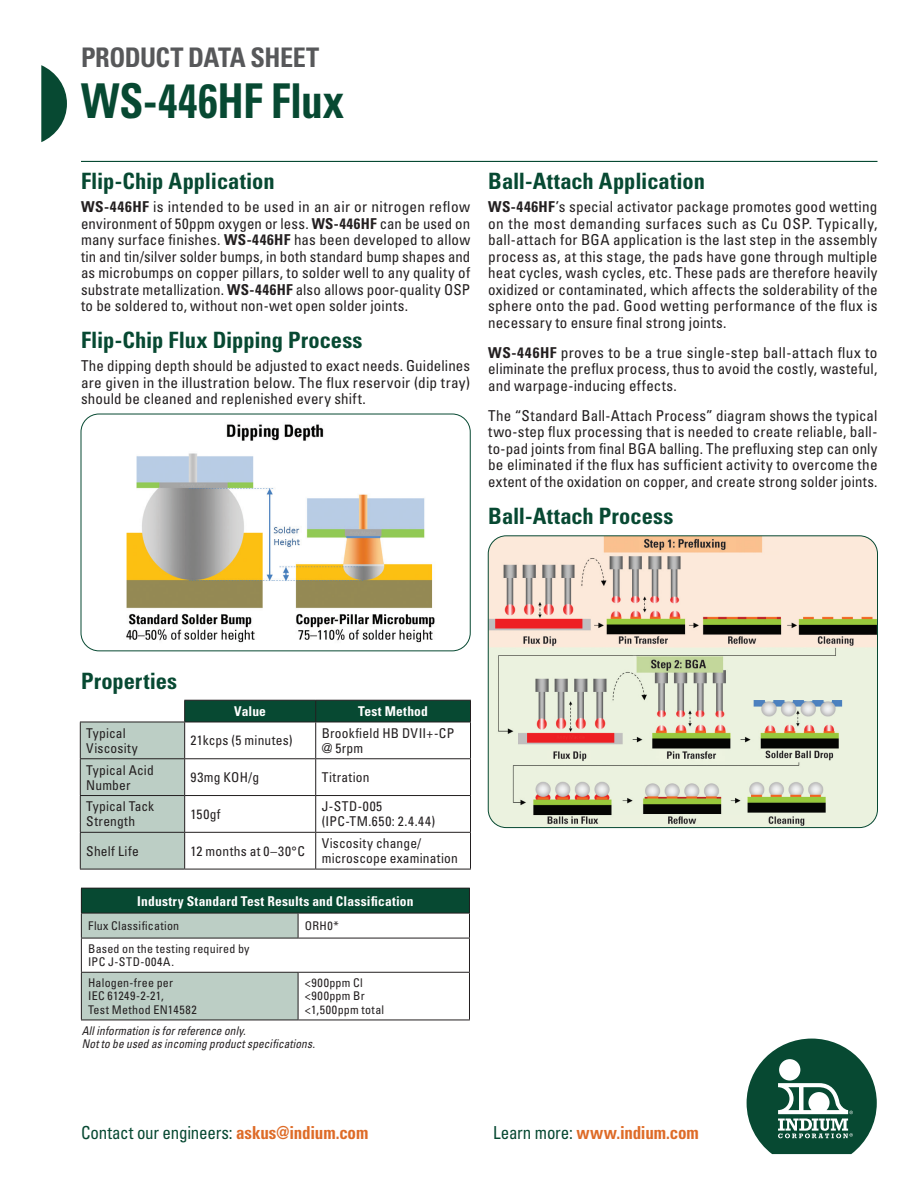
<style>
.page{position:relative;width:918px;height:1188px;background:#fff}
.page>*{position:absolute;margin:0;border:0;box-sizing:border-box;transform-origin:0 0}
.t1{font:700 condensed 48px "Univers LT Std";letter-spacing:-.005em;color:#074932;scale:.9 1}
.t2{font:700 condensed 27px "Univers LT Std";letter-spacing:-.02em;color:#57585a}
.t3{font:700 condensed 22.5px "Univers LT Std";color:#074932}
.t4{font:condensed 17.85px "Univers LT Std";letter-spacing:-.015em;color:#074932;scale:.95 1}
.t5{font:700 condensed 17.85px "Univers LT Std";letter-spacing:-.01em;color:#de6b27;scale:.95 1}
.t6{font:condensed 15px/16.5px "Univers LT Std";letter-spacing:.01em;color:#231f20;text-align:justify}
.t7{font:condensed 13.5px/15px "Univers LT Std";letter-spacing:.015em;color:#231f20}
.t8{font:700 condensed 13.5px "Univers LT Std";letter-spacing:.015em;color:#fff}
.t9{font:condensed 13.5px/15px "Univers LT Std";letter-spacing:.045em;color:#231f20}
.t10{font:condensed 12px/13.5px "Univers LT Std";letter-spacing:.025em;color:#231f20}
.t11{font:italic condensed 12px/13.5px "Univers LT Std";letter-spacing:.01em;color:#231f20;scale:.95 1}
.s1{font-weight:700}
.s2{font-weight:700;color:#de6b27}
.s3{font-weight:400;color:#074932}
</style>
<div class="page">
<svg style="left:41px;top:65px;width:26px;height:77px"></svg>
<svg style="left:747px;top:1039px;width:130px;height:115px"></svg>
<div style="left:779px;top:1059px;width:21px;height:22px;background:#fff;border-radius:50%"></div>
<hr style="left:81px;top:161px;width:797px;height:1px;background:#074932">
<img style="left:81px;top:414px;width:389px;height:237px">
<div style="left:81px;top:414px;width:390px;height:237px;border:1px solid #074932;border-radius:18px"></div>
<img style="left:488px;top:537px;width:390px;height:291px">
<div style="left:488px;top:535px;width:390px;height:293px;border:1px solid #074932;border-radius:18px"></div>
<svg style="left:80px;top:700px;width:391px;height:169px"></svg>
<hr style="left:80px;top:722px;width:105px;height:1px;background:#231f20">
<hr style="left:80px;top:722px;width:1px;height:36px;background:#231f20">
<hr style="left:185px;top:722px;width:131px;height:1px;background:#231f20">
<hr style="left:184px;top:722px;width:1px;height:36px;background:#231f20">
<hr style="left:316px;top:722px;width:155px;height:1px;background:#231f20">
<hr style="left:315px;top:722px;width:1px;height:36px;background:#231f20">
<hr style="left:470px;top:722px;width:1px;height:36px;background:#231f20">
<hr style="left:80px;top:758px;width:105px;height:1px;background:#231f20">
<hr style="left:80px;top:759px;width:1px;height:36px;background:#231f20">
<hr style="left:185px;top:758px;width:131px;height:1px;background:#231f20">
<hr style="left:184px;top:759px;width:1px;height:36px;background:#231f20">
<hr style="left:316px;top:758px;width:155px;height:1px;background:#231f20">
<hr style="left:315px;top:759px;width:1px;height:36px;background:#231f20">
<hr style="left:470px;top:759px;width:1px;height:36px;background:#231f20">
<hr style="left:80px;top:795px;width:105px;height:1px;background:#231f20">
<hr style="left:80px;top:796px;width:1px;height:36px;background:#231f20">
<hr style="left:185px;top:795px;width:131px;height:1px;background:#231f20">
<hr style="left:184px;top:796px;width:1px;height:36px;background:#231f20">
<hr style="left:316px;top:795px;width:155px;height:1px;background:#231f20">
<hr style="left:315px;top:796px;width:1px;height:36px;background:#231f20">
<hr style="left:470px;top:796px;width:1px;height:36px;background:#231f20">
<hr style="left:80px;top:832px;width:105px;height:1px;background:#231f20">
<hr style="left:80px;top:833px;width:1px;height:36px;background:#231f20">
<hr style="left:185px;top:832px;width:131px;height:1px;background:#231f20">
<hr style="left:184px;top:833px;width:1px;height:36px;background:#231f20">
<hr style="left:316px;top:832px;width:155px;height:1px;background:#231f20">
<hr style="left:315px;top:833px;width:1px;height:36px;background:#231f20">
<hr style="left:470px;top:833px;width:1px;height:36px;background:#231f20">
<hr style="left:80px;top:869px;width:105px;height:1px;background:#231f20">
<hr style="left:185px;top:869px;width:131px;height:1px;background:#231f20">
<hr style="left:316px;top:869px;width:155px;height:1px;background:#231f20">
<div style="left:81px;top:888px;width:388px;height:25px;background:#074932"></div>
<hr style="left:81px;top:888px;width:217px;height:1px;background:#231f20">
<hr style="left:298px;top:888px;width:172px;height:1px;background:#231f20">
<hr style="left:298px;top:913px;width:172px;height:1px;background:#231f20">
<svg style="left:81px;top:889px;width:218px;height:131px"></svg>
<svg style="left:469px;top:889px;width:1px;height:49px"></svg>
<hr style="left:81px;top:938px;width:217px;height:1px;background:#231f20">
<hr style="left:81px;top:938px;width:1px;height:34px;background:#231f20">
<hr style="left:298px;top:938px;width:172px;height:1px;background:#231f20">
<hr style="left:469px;top:938px;width:1px;height:34px;background:#231f20">
<hr style="left:81px;top:972px;width:217px;height:1px;background:#231f20">
<hr style="left:81px;top:973px;width:1px;height:47px;background:#231f20">
<hr style="left:298px;top:972px;width:172px;height:1px;background:#231f20">
<hr style="left:298px;top:973px;width:1px;height:47px;background:#231f20">
<hr style="left:469px;top:973px;width:1px;height:47px;background:#231f20">
<hr style="left:81px;top:1020px;width:217px;height:1px;background:#231f20">
<hr style="left:298px;top:1020px;width:172px;height:1px;background:#231f20">
<h2 class="t2" style="left:81px;top:41px;width:240px">PRODUCT DATA SHEET</h2>
<h1 class="t1" style="left:81px;top:72px;width:294px">WS-446HF Flux</h1>
<h3 class="t3" style="left:81px;top:167px;width:195px">Flip-Chip Application</h3>
<p class="t6" style="left:81px;top:199px;width:391px"><span class="s1">WS-446HF</span> is intended to be used in an air or nitrogen reflow environment of 50ppm oxygen or less. <span class="s1">WS-446HF</span> can be used on many surface finishes. <span class="s1">WS-446HF</span> has been developed to allow tin and tin/silver solder bumps, in both standard bump shapes and as microbumps on copper pillars, to solder well to any quality of substrate metallization. <span class="s1">WS-446HF</span> also allows poor-quality OSP to be soldered to, without non-wet open solder joints.</p>
<h3 class="t3" style="left:81px;top:326px;width:283px">Flip-Chip Flux Dipping Process</h3>
<p class="t6" style="left:81px;top:358px;width:391px">The dipping depth should be adjusted to exact needs. Guidelines are given in the illustration below. The flux reservoir (dip tray) should be cleaned and replenished every shift.</p>
<h3 class="t3" style="left:488px;top:167px;width:218px">Ball-Attach Application</h3>
<p class="t6" style="left:488px;top:199px;width:391px"><span class="s1">WS-446HF</span>’s special activator package promotes good wetting on the most demanding surfaces such as Cu OSP. Typically, ball-attach for BGA application is the last step in the assembly process as, at this stage, the pads have gone through multiple heat cycles, wash cycles, etc. These pads are therefore heavily oxidized or contaminated, which affects the solderability of the sphere onto the pad. Good wetting performance of the flux is necessary to ensure final strong joints.</p>
<p class="t6" style="left:488px;top:344px;width:391px"><span class="s1">WS-446HF</span> proves to be a true single-step ball-attach flux to eliminate the preflux process, thus to avoid the costly, wasteful, and warpage-inducing effects.</p>
<p class="t6" style="left:488px;top:407px;width:391px">The “Standard Ball-Attach Process” diagram shows the typical two-step flux processing that is needed to create reliable, ball&shy;to-pad joints from final BGA balling. The prefluxing step can only be eliminated if the flux has sufficient activity to overcome the extent of the oxidation on copper, and create strong solder joints.</p>
<h3 class="t3" style="left:488px;top:502px;width:187px">Ball-Attach Process</h3>
<h3 class="t3" style="left:81px;top:667px;width:98px">Properties</h3>
<p class="t8" style="left:234px;top:703px;width:33px">Value</p>
<p class="t8" style="left:358px;top:703px;width:71px">Test Method</p>
<p class="t7" style="left:86px;top:725px;width:53px">Typical<br>Viscosity</p>
<p class="t7" style="left:191px;top:733px;width:103px">21kcps (5 minutes)</p>
<p class="t7" style="left:322px;top:725px;width:134px">Brookfield HB DVII+-CP @ 5rpm</p>
<p class="t7" style="left:86px;top:762px;width:69px">Typical Acid<br>Number</p>
<p class="t7" style="left:191px;top:770px;width:70px">93mg KOH/g</p>
<p class="t7" style="left:322px;top:770px;width:49px">Titration</p>
<p class="t7" style="left:86px;top:799px;width:70px">Typical Tack<br>Strength</p>
<p class="t7" style="left:191px;top:806px;width:32px">150gf</p>
<p class="t9" style="left:322px;top:799px;width:115px">J-STD-005 (IPC-TM.650: 2.4.44)</p>
<p class="t7" style="left:86px;top:843px;width:54px">Shelf Life</p>
<p class="t7" style="left:191px;top:843px;width:116px">12 months at 0–30°C</p>
<p class="t7" style="left:322px;top:836px;width:138px">Viscosity change/ microscope examination</p>
<p class="t8" style="left:137px;top:892px;width:278px">Industry Standard Test Results and Classification</p>
<p class="t10" style="left:88px;top:919px;width:93px">Flux Classification</p>
<p class="t10" style="left:305px;top:919px;width:35px">ORH0*</p>
<p class="t10" style="left:88px;top:942px;width:163px">Based on the testing required by<br>IPC J-STD-004A.</p>
<p class="t10" style="left:88px;top:976px;width:110px">Halogen-free per<br>IEC 61249-2-21,<br>Test Method EN14582</p>
<p class="t10" style="left:305px;top:976px;width:81px">&lt;900ppm Cl &lt;900ppm Br &lt;1,500ppm total</p>
<p class="t11" style="left:82px;top:1024px;width:247px">All information is for reference only.<br>Not to be used as incoming product specifications.</p>
<p class="t4" style="left:81px;top:1121px;width:304px">Contact our engineers: <span class="s2">askus@indium.com</span></p>
<p class="t5" style="left:493px;top:1121px;width:218px"><span class="s3">Learn more:</span> www.indium.com</p>
</div>
